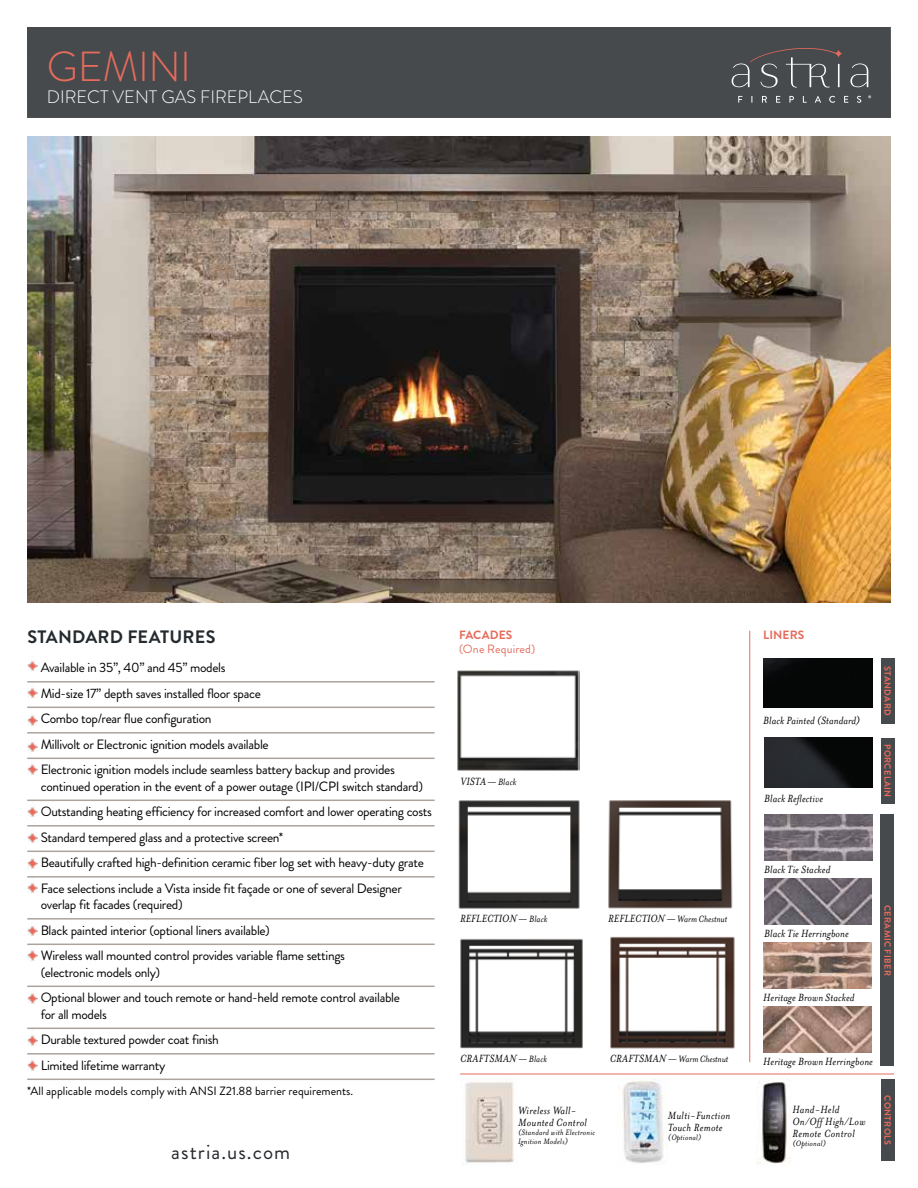
<style>
.page{position:relative;width:918px;height:1188px;background:#fff}
.page>*{position:absolute;margin:0;border:0;box-sizing:border-box;transform-origin:0 0}
.t1{font:300 42px "Brandon Grotesque";letter-spacing:-.015em;color:#e66b5b}
.t2{font:21px "Brandon Grotesque";letter-spacing:.05em;color:#252a2e}
.t3{font:300 18px "Brandon Grotesque";color:#fff}
.t4{font:700 18px "Brandon Grotesque";letter-spacing:.015em;color:#252a2e}
.t5{font:13.5px/25.5px "Brandon Grotesque";letter-spacing:-.025em;color:#000}
.t6{font:italic 12px/12px "Mrs Eaves OT";letter-spacing:.015em;color:#000}
.t7{font:12px "Brandon Grotesque";color:#000}
.t8{font:700 12px "Brandon Grotesque";letter-spacing:.01em;color:#e66b5b}
.t9{font:12px "Brandon Grotesque";letter-spacing:.015em;color:#e66b5b}
.t10{font:italic 10.5px "Mrs Eaves OT";letter-spacing:-.005em;color:#000}
.t11{font:italic 9px/9px "Mrs Eaves OT";letter-spacing:.025em;color:#000}
.t12{font:700 9px "Brandon Grotesque";letter-spacing:.04em;color:#e66b5b}
.s1{font-size:10.5px}
.s2{font-size:12px}
</style>
<div class="page">
<img style="left:458px;top:800px;width:122px;height:109px">
<img style="left:27px;top:136px;width:864px;height:467px">
<div style="left:27px;top:27px;width:864px;height:91px;background:#464a4d"></div>
<div style="left:881px;top:738px;width:13px;height:65px;background:#464a4d"></div>
<div style="left:881px;top:658px;width:13px;height:65px;background:#464a4d"></div>
<div style="left:881px;top:1079px;width:13px;height:82px;background:#464a4d"></div>
<div style="left:881px;top:814px;width:13px;height:252px;background:#464a4d"></div>
<svg style="left:738px;top:96px;width:4px;height:7px"></svg>
<svg style="left:762px;top:96px;width:5px;height:7px"></svg>
<svg style="left:776px;top:96px;width:4px;height:7px"></svg>
<svg style="left:789px;top:96px;width:5px;height:7px"></svg>
<svg style="left:803px;top:96px;width:4px;height:7px"></svg>
<svg style="left:815px;top:96px;width:6px;height:7px"></svg>
<svg style="left:829px;top:96px;width:6px;height:7px"></svg>
<svg style="left:844px;top:96px;width:4px;height:7px"></svg>
<svg style="left:857px;top:96px;width:4px;height:7px"></svg>
<svg style="left:850px;top:64px;width:18px;height:23px"></svg>
<svg style="left:732px;top:48px;width:110px;height:40px"></svg>
<hr style="left:27px;top:681px;width:408px;height:2px;background:#aca39b">
<hr style="left:27px;top:707px;width:408px;height:1px;background:#aca39b">
<hr style="left:27px;top:732px;width:408px;height:2px;background:#aca39b">
<hr style="left:27px;top:758px;width:408px;height:1px;background:#aca39b">
<hr style="left:27px;top:800px;width:408px;height:1px;background:#aca39b">
<hr style="left:27px;top:825px;width:408px;height:2px;background:#aca39b">
<hr style="left:27px;top:851px;width:408px;height:1px;background:#aca39b">
<hr style="left:27px;top:876px;width:408px;height:2px;background:#aca39b">
<hr style="left:27px;top:918px;width:408px;height:2px;background:#aca39b">
<hr style="left:27px;top:944px;width:408px;height:1px;background:#aca39b">
<hr style="left:27px;top:986px;width:408px;height:1px;background:#aca39b">
<hr style="left:27px;top:1028px;width:408px;height:1px;background:#aca39b">
<hr style="left:27px;top:1053px;width:408px;height:2px;background:#aca39b">
<hr style="left:27px;top:1079px;width:408px;height:1px;background:#aca39b">
<img style="left:28px;top:661px;width:10px;height:10px">
<img style="left:28px;top:833px;width:10px;height:10px">
<img style="left:28px;top:688px;width:10px;height:10px">
<img style="left:28px;top:858px;width:10px;height:11px">
<img style="left:28px;top:742px;width:10px;height:10px">
<img style="left:28px;top:715px;width:10px;height:11px">
<img style="left:28px;top:883px;width:10px;height:10px">
<img style="left:27px;top:926px;width:11px;height:10px">
<img style="left:28px;top:950px;width:10px;height:11px">
<img style="left:28px;top:993px;width:10px;height:11px">
<img style="left:28px;top:1035px;width:10px;height:11px">
<img style="left:28px;top:764px;width:10px;height:11px">
<img style="left:28px;top:807px;width:10px;height:10px">
<img style="left:764px;top:738px;width:108px;height:50px">
<img style="left:764px;top:814px;width:108px;height:46px">
<img style="left:765px;top:879px;width:106px;height:46px">
<img style="left:763px;top:943px;width:108px;height:45px">
<img style="left:764px;top:1007px;width:108px;height:46px">
<hr style="left:749px;top:631px;width:1px;height:431px;background:#e66b5b">
<hr style="left:460px;top:1074px;width:434px;height:1px;background:#e66b5b">
<img style="left:608px;top:800px;width:125px;height:109px">
<img style="left:757px;top:1079px;width:34px;height:86px">
<img style="left:462px;top:1079px;width:52px;height:86px">
<img style="left:622px;top:1079px;width:46px;height:84px">
<div style="left:763px;top:658px;width:109px;height:50px;background:#050606"></div>
<img style="left:28px;top:1060px;width:10px;height:11px">
<img style="left:457px;top:670px;width:122px;height:101px">
<img style="left:460px;top:938px;width:123px;height:111px">
<img style="left:610px;top:936px;width:125px;height:113px">
<h1 class="t1" style="left:47px;top:37px;width:146px">GEMINI</h1>
<h3 class="t3" style="left:47px;top:84px;width:257px">DIRECT VENT GAS FIREPLACES</h3>
<h3 class="t4" style="left:27px;top:625px;width:190px">STANDARD FEATURES</h3>
<p class="t5" style="left:41px;top:655px;width:356px">Available in 35”, 40” and 45” models<br>Mid-size 17” depth saves installed floor space<br>Combo top/rear flue configuration<br>Millivolt or Electronic ignition models available<br>Electronic ignition models include seamless battery backup and provides</p>
<p class="t5" style="left:41px;top:773px;width:393px">continued operation in the event of a power outage (IPI/CPI switch standard)<br>Outstanding heating efficiency for increased comfort and lower operating costs Standard tempered glass and a protective screen*<br>Beautifully crafted high-definition ceramic fiber log set with heavy-duty grate Face selections include a Vista inside fit façade or one of several Designer</p>
<p class="t5" style="left:41px;top:892px;width:306px">overlap fit facades (required)<br>Black painted interior (optional liners available)<br>Wireless wall mounted control provides variable flame settings</p>
<p class="t5" style="left:41px;top:959px;width:361px">(electronic models only)<br>Optional blower and touch remote or hand-held remote control available</p>
<p class="t5" style="left:41px;top:1001px;width:180px">for all models<br>Durable textured powder coat finish<br>Limited lifetime warranty</p>
<p class="t7" style="left:27px;top:1083px;width:328px">*All applicable models comply with ANSI Z21.88 barrier requirements.</p>
<h2 class="t2" style="left:171px;top:1138px;width:120px">astria.us.com</h2>
<p class="t8" style="left:459px;top:627px;width:55px">FACADES</p>
<p class="t9" style="left:459px;top:640px;width:78px">(One Required)</p>
<p class="t6" style="left:460px;top:776px;width:58px">VISTA — <span class="s1">Black</span></p>
<p class="t6" style="left:460px;top:913px;width:89px">REFLECTION — <span class="s1">Black</span></p>
<p class="t10" style="left:608px;top:913px;width:120px"><span class="s2">REFLECTION —</span> Warm Chestnut</p>
<p class="t6" style="left:460px;top:1052px;width:89px">CRAFTSMAN — <span class="s1">Black</span></p>
<p class="t10" style="left:610px;top:1053px;width:120px"><span class="s2">CRAFTSMAN —</span> Warm Chestnut</p>
<p class="t6" style="left:518px;top:1105px;width:70px">Wireless Wall-<br>Mounted Control</p>
<p class="t11" style="left:518px;top:1128px;width:78px">(Standard with Electronic<br>Ignition Models)</p>
<p class="t6" style="left:668px;top:1109px;width:64px">Multi-Function<br>Touch Remote</p>
<p class="t11" style="left:668px;top:1133px;width:35px">(Optional)</p>
<p class="t8" style="left:763px;top:627px;width:43px">LINERS</p>
<p class="t6" style="left:763px;top:714px;width:98px">Black Painted (Standard)</p>
<p class="t6" style="left:764px;top:793px;width:60px">Black Reflective</p>
<p class="t12" style="left:894px;top:666px;width:51px;rotate:90deg">STANDARD</p>
<p class="t12" style="left:894px;top:744px;width:55px;rotate:90deg">PORCELAIN</p>
<p class="t6" style="left:764px;top:864px;width:68px">Black Tie Stacked</p>
<p class="t6" style="left:764px;top:927px;width:86px">Black Tie Herringbone</p>
<p class="t6" style="left:763px;top:992px;width:93px">Heritage Brown Stacked</p>
<p class="t12" style="left:894px;top:905px;width:72px;rotate:90deg">CERAMIC FIBER</p>
<p class="t6" style="left:763px;top:1056px;width:111px">Heritage Brown Herringbone</p>
<p class="t6" style="left:792px;top:1104px;width:74px">Hand-Held<br>On/Off High/Low<br>Remote Control</p>
<p class="t11" style="left:792px;top:1139px;width:35px">(Optional)</p>
<p class="t12" style="left:894px;top:1095px;width:51px;rotate:90deg">CONTROLS</p>
</div>
